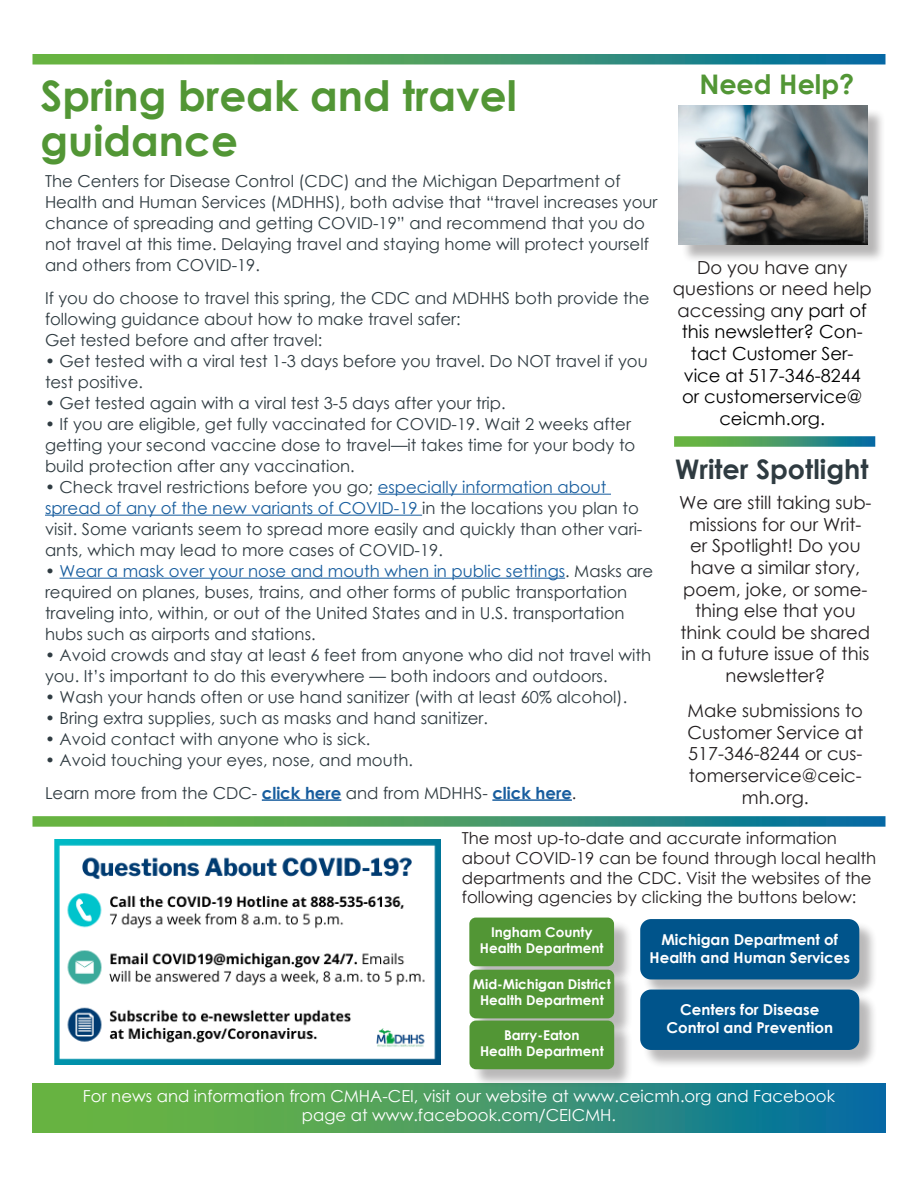
<style>
.page{position:relative;width:918px;height:1188px;background:#fff}
.page>*{position:absolute;margin:0;border:0;box-sizing:border-box;transform-origin:0 0}
.t1{font:700 42px "Century Gothic";color:#529635}
.t2{font:700 27px "Century Gothic";color:#2f3b41}
.t3{font:700 27px "Century Gothic";color:#529635}
.t4{font:18px/21.6px "Century Gothic";color:#231f20;text-align:center}
.t5{font:18px/21.6px "Century Gothic";color:#000;text-align:center}
.t6{font:16.5px/21px "Century Gothic";color:#2f3b41}
.t7{font:16.5px/19.8px "Century Gothic";color:#231f20}
.t8{font:16.5px/19.8px "Century Gothic";color:#fff;text-align:center}
.t9{font:700 15px/18px "Century Gothic";color:#fff;text-align:center}
.t10{font:700 13.5px/16.2px "Century Gothic";color:#fff;text-align:center}
.s1{color:#175d9e}
.s2{font-weight:700;color:#175d9e}
.s3{color:#231f20}
</style>
<div class="page">
<svg style="left:32px;top:1083px;width:854px;height:49px;background:#40976a"></svg>
<svg style="left:32px;top:54px;width:854px;height:10px;background:#41976a"></svg>
<img style="left:54px;top:840px;width:386px;height:225px">
<div style="left:472px;top:920px;width:161px;height:65px;background:#231f20;opacity:.31"></div>
<div style="left:469px;top:918px;width:145px;height:48px;background:#529635;border-radius:6px"></div>
<div style="left:642px;top:921px;width:236px;height:77px;background:#231f20;opacity:.31"></div>
<div style="left:640px;top:919px;width:219px;height:60px;background:#00548b;border-radius:11px"></div>
<div style="left:642px;top:992px;width:236px;height:76px;background:#231f20;opacity:.31"></div>
<div style="left:640px;top:990px;width:219px;height:60px;background:#00548b;border-radius:11px"></div>
<div style="left:472px;top:972px;width:161px;height:65px;background:#231f20;opacity:.31"></div>
<div style="left:470px;top:970px;width:144px;height:48px;background:#529635;border-radius:6px"></div>
<div style="left:472px;top:1023px;width:161px;height:65px;background:#231f20;opacity:.31"></div>
<div style="left:470px;top:1021px;width:144px;height:48px;background:#529635;border-radius:6px"></div>
<svg style="left:32px;top:816px;width:854px;height:11px;background:#499c71"></svg>
<hr style="left:378px;top:494px;width:233px;height:1px;background:#175d9e">
<hr style="left:45px;top:515px;width:377px;height:1px;background:#175d9e">
<hr style="left:60px;top:578px;width:505px;height:1px;background:#175d9e">
<hr style="left:262px;top:799px;width:79px;height:2px;background:#175d9e">
<hr style="left:492px;top:799px;width:80px;height:2px;background:#175d9e">
<svg style="left:674px;top:436px;width:201px;height:11px;background:#499c70"></svg>
<div style="left:681px;top:108px;width:205px;height:155px;background:#231f20;opacity:.33"></div>
<img style="left:679px;top:105px;width:189px;height:139px">
<p class="t1" style="left:40px;top:64px;width:478px">Spring break and travel</p>
<p class="t1" style="left:40px;top:109px;width:199px">guidance</p>
<p class="t6" style="left:45px;top:170px;width:614px">The Centers for Disease Control (CDC) and the Michigan Department of Health and Human Services (MDHHS), both advise that “travel increases your chance of spreading and getting COVID-19” and recommend that you do not travel at this time. Delaying travel and staying home will protect yourself and others from COVID-19.</p>
<p class="t6" style="left:45px;top:287px;width:606px">If you do choose to travel this spring, the CDC and MDHHS both provide the following guidance about how to make travel safer:</p>
<p class="t6" style="left:45px;top:329px;width:279px">Get tested before and after travel:</p>
<p class="t6" style="left:45px;top:350px;width:604px">• Get tested with a viral test 1-3 days before you travel. Do NOT travel if you test positive.</p>
<p class="t6" style="left:45px;top:392px;width:462px">• Get tested again with a viral test 3-5 days after your trip.</p>
<p class="t6" style="left:45px;top:413px;width:592px">• If you are eligible, get fully vaccinated for COVID-19. Wait 2 weeks after getting your second vaccine dose to travel—it takes time for your body to build protection after any vaccination.</p>
<p class="t6" style="left:45px;top:476px;width:599px">• Check travel restrictions before you go; <span class="s1">especially information about spread of any of the new variants of COVID-19</span> in the locations you plan to visit. Some variants seem to spread more easily and quickly than other vari&shy;ants, which may lead to more cases of COVID-19.</p>
<p class="t6" style="left:45px;top:560px;width:610px">• <span class="s1">Wear a mask over your nose and mouth when in public settings</span>. Masks are required on planes, buses, trains, and other forms of public transportation traveling into, within, or out of the United States and in U.S. transportation hubs such as airports and stations.</p>
<p class="t6" style="left:45px;top:644px;width:608px">• Avoid crowds and stay at least 6 feet from anyone who did not travel with you. It’s important to do this everywhere — both indoors and outdoors.</p>
<p class="t6" style="left:45px;top:686px;width:584px">• Wash your hands often or use hand sanitizer (with at least 60% alcohol).</p>
<p class="t6" style="left:45px;top:707px;width:444px">• Bring extra supplies, such as masks and hand sanitizer.</p>
<p class="t6" style="left:45px;top:728px;width:327px">• Avoid contact with anyone who is sick.</p>
<p class="t6" style="left:45px;top:749px;width:370px">• Avoid touching your eyes, nose, and mouth.</p>
<p class="t6" style="left:45px;top:782px;width:533px">Learn more from the CDC- <span class="s2">click here</span> and from MDHHS- <span class="s2">click here</span><span class="s3">.</span></p>
<p class="t3" style="left:699px;top:64px;width:156px">Need Help?</p>
<p class="t5" style="left:673px;top:256px;width:200px"><span class="s3">Do you have any questions or need help accessing a</span>ny part of this newsletter? Con&shy;tact Customer Ser&shy;vice at 517-346-8244<br>or customerservice@ ceicmh.org.</p>
<p class="t2" style="left:675px;top:449px;width:195px">Writer Spotlight</p>
<p class="t4" style="left:679px;top:492px;width:194px">We are still taking sub&shy;missions for our Writ&shy;er Spotlight! Do you have a similar story, poem, joke, or some&shy;thing else that you think could be shared in a future issue of this newsletter?</p>
<p class="t4" style="left:687px;top:700px;width:177px">Make submissions to<br>Customer Service at<br>517-346-8244 or cus&shy;tomerservice@ceic&shy;mh.org.</p>
<p class="t7" style="left:462px;top:828px;width:416px">The most up-to-date and accurate information about COVID-19 can be found through local health departments and the CDC. Visit the websites of the following agencies by clicking the buttons below:</p>
<p class="t10" style="left:480px;top:923px;width:125px">Ingham County<br>Health Department</p>
<p class="t10" style="left:473px;top:975px;width:139px">Mid-Michigan District<br>Health Department</p>
<p class="t10" style="left:504px;top:1026px;width:77px">Barry-Eaton</p>
<p class="t10" style="left:480px;top:1042px;width:125px">Health Department</p>
<p class="t9" style="left:650px;top:930px;width:202px">Michigan Department of<br>Health and Human Services</p>
<p class="t9" style="left:667px;top:1000px;width:168px">Centers for Disease<br>Control and Prevention</p>
<p class="t8" style="left:83px;top:1086px;width:754px">For news and information from CMHA-CEI, visit our website at www.ceicmh.org and Facebook page at www.facebook.com/CEICMH.</p>
</div>
